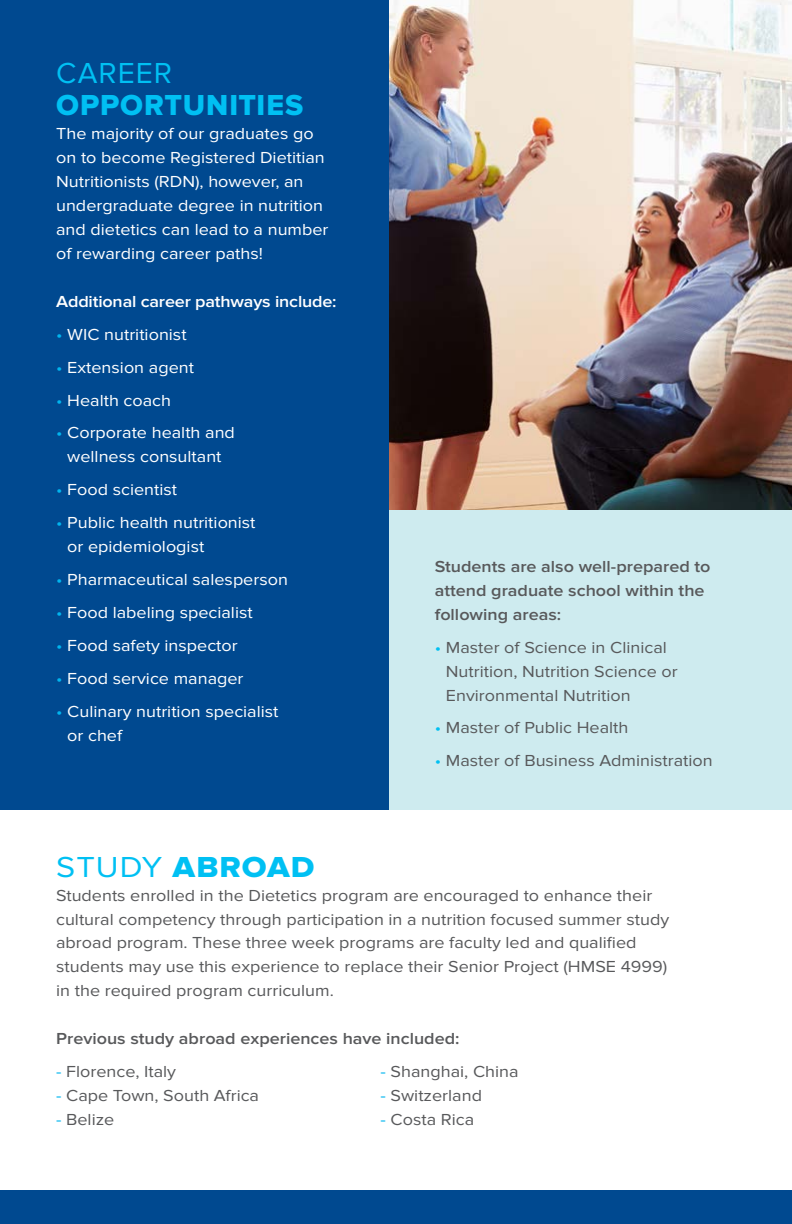
<style>
.page{position:relative;width:792px;height:1224px;background:#fff}
.page>*{position:absolute;margin:0;border:0;box-sizing:border-box;transform-origin:0 0}
.t1{font:30px "Proxima Nova Extrabld";letter-spacing:.03em;color:#00c0f3}
.t2{font:30px "Proxima Nova Extrabld";letter-spacing:.03em;color:#00c0f3;scale:1.09 1}
.t3{font:30px "Proxima Nova";letter-spacing:.03em;color:#00c0f3}
.t4{font:16.6px/24px "Proxima Nova";color:#58595b;scale:1.09 1}
.t5{font:16.6px/24px "Proxima Nova";color:#fff;scale:1.09 1}
.t6{font:600 16.6px/24px "Proxima Nova";color:#58595b;scale:1.09 1}
.t7{font:600 16.6px "Proxima Nova";letter-spacing:-.01em;color:#fff;scale:1.09 1}
.s1{color:#00b5ef}
.s2{color:#00c0f3}
.s3{font-family:"Proxima Nova"}
</style>
<div class="page">
<div style="left:0;top:0;width:390px;height:810px;background:#004990"></div>
<img style="left:390px;top:0;width:402px;height:510px">
<div style="left:0;top:1191px;width:792px;height:33px;background:#004990"></div>
<div style="left:390px;top:510px;width:402px;height:300px;background:#ceebef"></div>
<h1 class="t3" style="left:56px;top:56px;width:117px">CAREER</h1>
<h1 class="t1" style="left:56px;top:88px;width:249px">OPPORTUNITIES</h1>
<p class="t5" style="left:56px;top:122px;width:251px">The majority of our graduates go on to become Registered Dietitian<br>Nutritionists (RDN), however, an undergraduate degree in nutrition and dietetics can lead to a number of rewarding career paths!</p>
<p class="t7" style="left:56px;top:292px;width:259px">Additional career pathways include:</p>
<p class="t5" style="left:56px;top:322px;width:121px"><span class="s1">•</span> WIC nutritionist</p>
<p class="t5" style="left:56px;top:355px;width:128px"><span class="s1">•</span> Extension agent</p>
<p class="t5" style="left:56px;top:388px;width:107px"><span class="s1">•</span> Health coach</p>
<p class="t5" style="left:56px;top:421px;width:166px;text-align:center"><span class="s1">•</span> Corporate health and wellness consultant</p>
<p class="t5" style="left:56px;top:478px;width:112px"><span class="s1">•</span> Food scientist</p>
<p class="t5" style="left:67px;top:511px;width:174px;text-indent:-11px"><span class="s1">•</span> Public health nutritionist or epidemiologist</p>
<p class="t5" style="left:56px;top:568px;width:214px"><span class="s1">•</span> Pharmaceutical salesperson</p>
<p class="t5" style="left:56px;top:601px;width:182px"><span class="s1">•</span> Food labeling specialist</p>
<p class="t5" style="left:56px;top:634px;width:168px"><span class="s1">•</span> Food safety inspector</p>
<p class="t5" style="left:56px;top:667px;width:173px"><span class="s1">•</span> Food service manager</p>
<p class="t5" style="left:67px;top:699px;width:195px;text-indent:-11px"><span class="s1">•</span> Culinary nutrition specialist or chef</p>
<p class="t6" style="left:435px;top:555px;width:254px">Students are also well-prepared to attend graduate school within the following areas:</p>
<p class="t4" style="left:446px;top:635px;width:214px;text-indent:-11px"><span class="s2">•</span> Master of Science in Clinical<br>Nutrition, Nutrition Science or<br>Environmental Nutrition</p>
<p class="t4" style="left:435px;top:716px;width:179px"><span class="s2">•</span> Master of Public Health</p>
<p class="t4" style="left:435px;top:749px;width:257px"><span class="s2">•</span> Master of Business Administration</p>
<h1 class="t2" style="left:56px;top:849px;width:238px"><span class="s3">STUDY</span> ABROAD</h1>
<p class="t4" style="left:56px;top:883px;width:564px">Students enrolled in the Dietetics program are encouraged to enhance their cultural competency through participation in a nutrition focused summer study abroad program. These three week programs are faculty led and qualified students may use this experience to replace their Senior Project (HMSE 4999) in the required program curriculum.</p>
<p class="t6" style="left:56px;top:1027px;width:372px">Previous study abroad experiences have included:</p>
<p class="t4" style="left:56px;top:1060px;width:112px"><span class="s1">-</span> Florence, Italy</p>
<p class="t4" style="left:56px;top:1084px;width:188px"><span class="s1">-</span> Cape Town, South Africa</p>
<p class="t4" style="left:56px;top:1108px;width:55px"><span class="s1">-</span> Belize</p>
<p class="t4" style="left:381px;top:1060px;width:128px"><span class="s1">-</span> Shanghai, China</p>
<p class="t4" style="left:381px;top:1084px;width:95px"><span class="s1">-</span> Switzerland</p>
<p class="t4" style="left:381px;top:1108px;width:87px"><span class="s1">-</span> Costa Rica</p>
</div>
